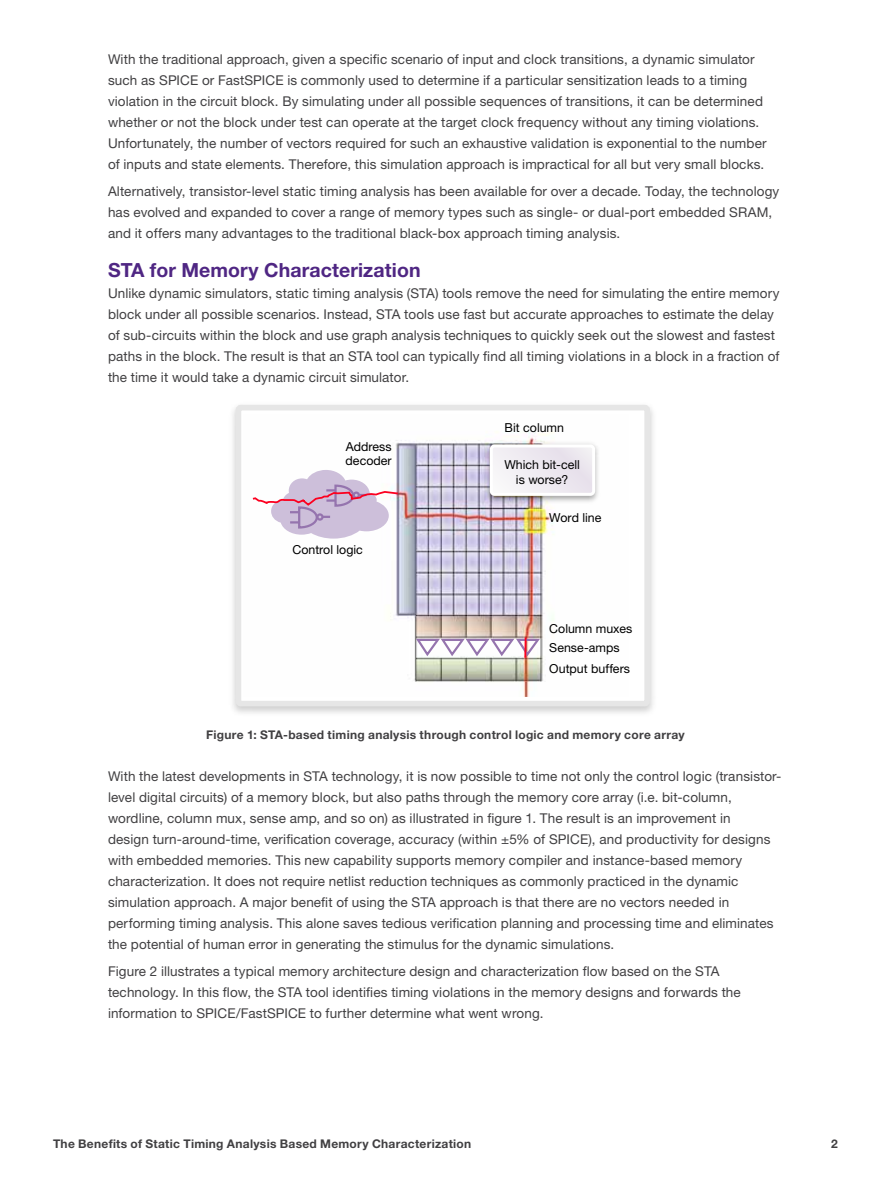
<style>
.page{position:relative;width:891px;height:1188px;background:#fff}
.page>*{position:absolute;margin:0;border:0;box-sizing:border-box;transform-origin:0 0}
.t1{font:700 19.5px "Helvetica Neue LT Std";letter-spacing:.005em;color:#4f2683}
.t2{font:13.5px/21px "Helvetica Neue LT Std";letter-spacing:.01em;color:#414042}
.t3{font:12.3px/14.7px "Helvetica Neue LT Std";color:#000}
.t4{font:700 12px "Helvetica Neue LT Std";letter-spacing:.02em;color:#414042}
</style>
<div class="page">
<div style="left:236px;top:405px;width:414px;height:301px;border:6px solid #e6e6e6;border-radius:2px"></div>
<img style="left:325px;top:430px;width:231px;height:267px">
<img style="left:481px;top:439px;width:119px;height:67px">
<svg style="left:494px;top:448px;width:97px;height:44px"></svg>
<div style="left:490px;top:444px;width:105px;height:52px;border:3px solid #fff;border-radius:3px"></div>
<svg style="left:252px;top:470px;width:148px;height:69px"></svg>
<svg style="left:415px;top:637px;width:127px;height:21px"></svg>
<hr style="left:524px;top:637px;width:3px;height:21px;background:#fc001f">
<p class="t2" style="left:108px;top:48px;width:660px">With the traditional approach, given a specific scenario of input and clock transitions, a dynamic simulator such as SPICE or FastSPICE is commonly used to determine if a particular sensitization leads to a timing violation in the circuit block. By simulating under all possible sequences of transitions, it can be determined whether or not the block under test can operate at the target clock frequency without any timing violations.<br>Unfortunately, the number of vectors required for such an exhaustive validation is exponential to the number of inputs and state elements. Therefore, this simulation approach is impractical for all but very small blocks.</p>
<p class="t2" style="left:108px;top:180px;width:673px">Alternatively, transistor-level static timing analysis has been available for over a decade. Today, the technology has evolved and expanded to cover a range of memory types such as single- or dual-port embedded SRAM, and it offers many advantages to the traditional black-box approach timing analysis.</p>
<h1 class="t1" style="left:108px;top:258px;width:314px">STA for Memory Characterization</h1>
<p class="t2" style="left:108px;top:282px;width:673px">Unlike dynamic simulators, static timing analysis (STA) tools remove the need for simulating the entire memory block under all possible scenarios. Instead, STA tools use fast but accurate approaches to estimate the delay of sub-circuits within the block and use graph analysis techniques to quickly seek out the slowest and fastest paths in the block. The result is that an STA tool can typically find all timing violations in a block in a fraction of the time it would take a dynamic circuit simulator.</p>
<p class="t3" style="left:346px;top:439px;width:48px">Address decoder</p>
<p class="t3" style="left:292px;top:542px;width:72px">Control logic</p>
<p class="t3" style="left:505px;top:420px;width:61px">Bit column</p>
<p class="t3" style="left:504px;top:457px;width:77px;text-align:center">Which bit-cell is worse?</p>
<p class="t3" style="left:549px;top:510px;width:54px">Word line</p>
<p class="t3" style="left:549px;top:619px;width:85px;line-height:19.4px">Column muxes<br>Sense-amps</p>
<p class="t3" style="left:549px;top:661px;width:82px">Output buffers</p>
<p class="t4" style="left:206px;top:727px;width:480px">Figure 1: STA-based timing analysis through control logic and memory core array</p>
<p class="t2" style="left:108px;top:765px;width:675px">With the latest developments in STA technology, it is now possible to time not only the control logic (transistor&shy;level digital circuits) of a memory block, but also paths through the memory core array (i.e. bit-column, wordline, column mux, sense amp, and so on) as illustrated in figure 1. The result is an improvement in<br>design turn-around-time, verification coverage, accuracy (within ±5% of SPICE), and productivity for designs with embedded memories. This new capability supports memory compiler and instance-based memory characterization. It does not require netlist reduction techniques as commonly practiced in the dynamic simulation approach. A major benefit of using the STA approach is that there are no vectors needed in performing timing analysis. This alone saves tedious verification planning and processing time and eliminates the potential of human error in generating the stimulus for the dynamic simulations.</p>
<p class="t2" style="left:108px;top:960px;width:634px">Figure 2 illustrates a typical memory architecture design and characterization flow based on the STA technology. In this flow, the STA tool identifies timing violations in the memory designs and forwards the information to SPICE/FastSPICE to further determine what went wrong.</p>
<p class="t4" style="left:53px;top:1136px;width:420px">The Benefits of Static Timing Analysis Based Memory Characterization</p>
<p class="t4" style="left:831px;top:1136px;width:8px">2</p>
</div>
